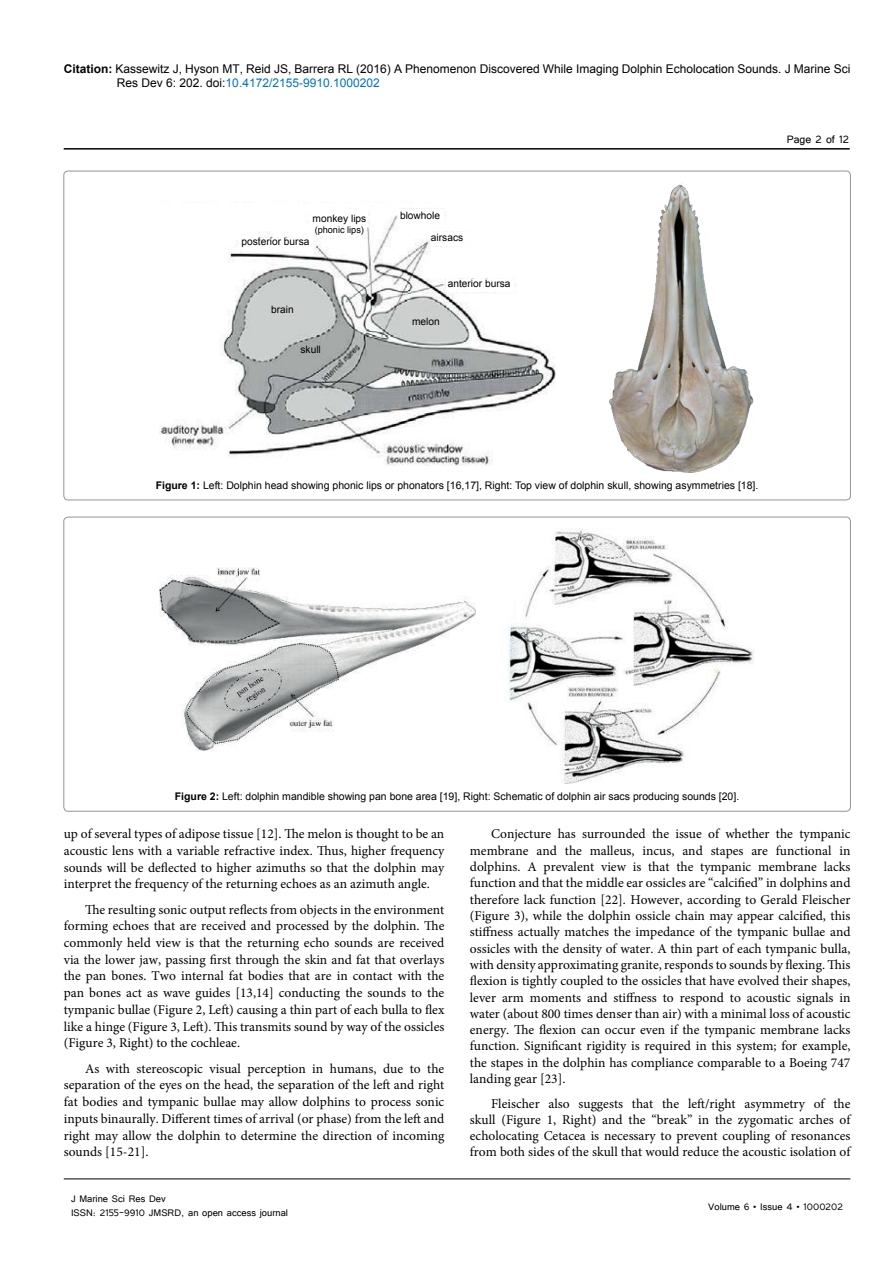
<style>
.page{position:relative;width:893px;height:1263px;background:#fff}
.page>*{position:absolute;margin:0;border:0;box-sizing:border-box;transform-origin:0 0}
.t1{font:13.5px/16.8px "Minion Pro";color:#000;text-align:justify}
.t2{font:13.5px "Tunga";color:#000}
.t3{font:12px/14.4px "Arial";color:#000}
.t4{font:12px/14.4px "Tunga";color:#000}
.t5{font:10.5px "Arial";color:#000}
.t6{font:10.2px "Arial";color:#000}
.t7{font:9.15px "Arial";color:#000}
.s1{font-weight:700}
.s2{color:#0072bc}
</style>
<div class="page">
<hr style="left:64px;top:148px;width:786px;height:2px;background:#000">
<hr style="left:64px;top:1179px;width:786px;height:1px;background:#000">
<img style="left:609px;top:183px;width:145px;height:290px">
<img style="left:160px;top:208px;width:396px;height:258px">
<div style="left:298px;top:344px;width:29px;height:12px;background:#a6a9a9"></div>
<div style="left:407px;top:311px;width:37px;height:22px;background:#cdcfcf"></div>
<div style="left:265px;top:300px;width:38px;height:22px;background:#cdcfcf"></div>
<div style="left:239px;top:238px;width:74px;height:12px;background:#fff"></div>
<svg style="left:306px;top:208px;width:63px;height:30px"></svg>
<div style="left:398px;top:210px;width:46px;height:13px;background:#fff"></div>
<div style="left:430px;top:232px;width:39px;height:14px;background:#fff"></div>
<div style="left:446px;top:279px;width:68px;height:12px;background:#fff"></div>
<img style="left:160px;top:567px;width:315px;height:184px">
<img style="left:508px;top:528px;width:246px;height:256px">
<p class="t3" style="left:117px;top:61px;width:735px;text-indent:-53px"><span class="s1">Citation:</span> Kassewitz J, Hyson MT, Reid JS, Barrera RL (2016) A Phenomenon Discovered While Imaging Dolphin Echolocation Sounds. J Marine Sci<br>Res Dev 6: 202. doi:<span class="s2">10.4172/2155-9910.1000202</span></p>
<p class="t6" style="left:313px;top:212px;width:55px">monkey lips</p>
<p class="t6" style="left:400px;top:209px;width:42px">blowhole</p>
<p class="t7" style="left:315px;top:223px;width:51px">(phonic lips)</p>
<p class="t6" style="left:431px;top:231px;width:34px">airsacs</p>
<p class="t6" style="left:242px;top:235px;width:69px">posterior bursa</p>
<p class="t6" style="left:271px;top:303px;width:24px">brain</p>
<p class="t6" style="left:300px;top:343px;width:22px">skull</p>
<p class="t6" style="left:448px;top:277px;width:64px">anterior bursa</p>
<p class="t6" style="left:412px;top:314px;width:29px">melon</p>
<p class="t2" style="left:787px;top:131px;width:64px">Page 2 of 12</p>
<p class="t5" style="left:156px;top:478px;width:604px"><span class="s1">Figure 1:</span> Left: Dolphin head showing phonic lips or phonators [16,17], Right: Top view of dolphin skull, showing asymmetries [18].</p>
<p class="t5" style="left:175px;top:789px;width:566px"><span class="s1">Figure 2:</span> Left: dolphin mandible showing pan bone area [19], Right: Schematic of dolphin air sacs producing sounds [20].</p>
<p class="t1" style="left:64px;top:825px;width:382px">up of several types of adipose tissue [12]. The melon is thought to be an acoustic lens with a variable refractive index. Thus, higher frequency sounds will be deflected to higher azimuths so that the dolphin may interpret the frequency of the returning echoes as an azimuth angle.</p>
<p class="t1" style="left:64px;top:901px;width:382px;text-indent:21px">The resulting sonic output reflects from objects in the environment forming echoes that are received and processed by the dolphin. The commonly held view is that the returning echo sounds are received via the lower jaw, passing first through the skin and fat that overlays the pan bones. Two internal fat bodies that are in contact with the pan bones act as wave guides [13,14] conducting the sounds to the tympanic bullae (Figure 2, Left) causing a thin part of each bulla to flex like a hinge (Figure 3, Left). This transmits sound by way of the ossicles (Figure 3, Right) to the cochleae.</p>
<p class="t1" style="left:64px;top:1060px;width:382px;text-indent:21px">As with stereoscopic visual perception in humans, due to the separation of the eyes on the head, the separation of the left and right fat bodies and tympanic bullae may allow dolphins to process sonic inputs binaurally. Different times of arrival (or phase) from the left and right may allow the dolphin to determine the direction of incoming sounds [15-21].</p>
<p class="t4" style="left:71px;top:1190px;width:218px">J Marine Sci Res Dev<br>ISSN: 2155-9910 JMSRD, an open access journal</p>
<p class="t1" style="left:470px;top:826px;width:382px;line-height:16.4px;text-indent:21px">Conjecture has surrounded the issue of whether the tympanic membrane and the malleus, incus, and stapes are functional in dolphins. A prevalent view is that the tympanic membrane lacks function and that the middle ear ossicles are “calcified” in dolphins and therefore lack function [22]. However, according to Gerald Fleischer (Figure 3), while the dolphin ossicle chain may appear calcified, this stiffness actually matches the impedance of the tympanic bullae and ossicles with the density of water. A thin part of each tympanic bulla, with density approximating granite, responds to sounds by flexing. This flexion is tightly coupled to the ossicles that have evolved their shapes, lever arm moments and stiffness to respond to acoustic signals in water (about 800 times denser than air) with a minimal loss of acoustic energy. The flexion can occur even if the tympanic membrane lacks function. Significant rigidity is required in this system; for example, the stapes in the dolphin has compliance comparable to a Boeing 747 landing gear [23].</p>
<p class="t1" style="left:470px;top:1095px;width:382px;line-height:16.2px;text-indent:21px">Fleischer also suggests that the left/right asymmetry of the skull (Figure 1, Right) and the “break” in the zygomatic arches of echolocating Cetacea is necessary to prevent coupling of resonances from both sides of the skull that would reduce the acoustic isolation of</p>
<p class="t4" style="left:708px;top:1199px;width:136px">Volume 6 • Issue 4 • 1000202</p>
</div>
